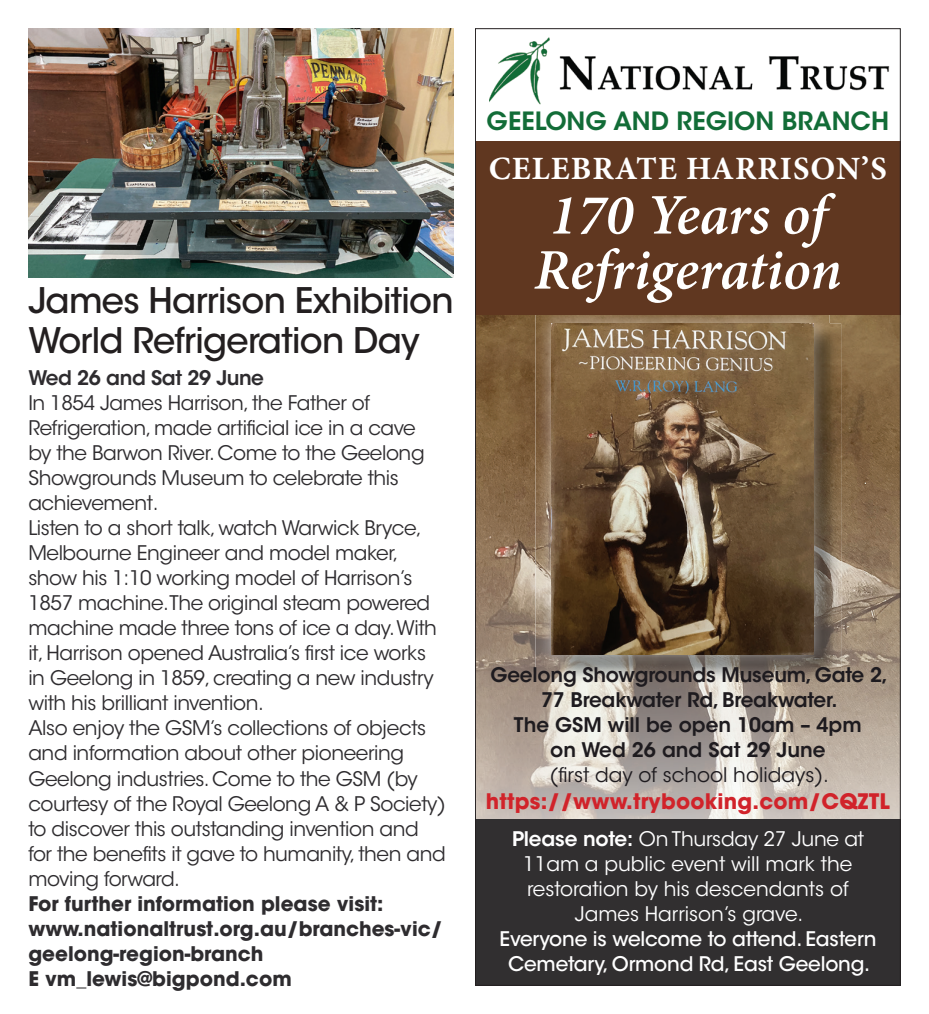
<style>
.page{position:relative;width:929px;height:1014px;background:#fff}
.page>*{position:absolute;margin:0;border:0;box-sizing:border-box;transform-origin:0 0}
.t1{font:italic 600 57.5px/55px "Minion Pro";color:#fff}
.t2{font:500 35px "ITC Avant Garde Std";letter-spacing:-.02em;color:#231f20}
.t3{font:700 32.5px "Minion Pro";letter-spacing:.03em;color:#fff}
.t4{font:600 25px "ITC Avant Garde Std";color:#126c37}
.t5{font:700 21.25px "ITC Avant Garde Std";letter-spacing:.01em;color:#d1232a}
.t6{font:20px/25px "ITC Avant Garde Std";letter-spacing:-.02em;color:#2e2c2f}
.t7{font:20px/25px "ITC Avant Garde Std";color:#fff;text-align:center}
.t8{font:600 20px/25px "ITC Avant Garde Std";letter-spacing:-.01em;color:#1e1b1f;text-align:center}
.t9{font:700 20px/25px "ITC Avant Garde Std";color:#2e2c2f}
.t10{font:600 20px "ITC Avant Garde Std";letter-spacing:-.02em;color:#2e2c2f}
.s1{font-weight:400}
.s2{font-weight:600}
.s3{font-weight:500}
</style>
<div class="page">
<img style="left:477px;top:314px;width:421px;height:505px">
<img style="left:489px;top:37px;width:401px;height:68px">
<img style="left:551px;top:323px;width:290px;height:359px">
<img style="left:535px;top:314px;width:294px;height:357px">
<img style="left:551px;top:323px;width:278px;height:348px">
<img style="left:551px;top:324px;width:262px;height:330px">
<div style="left:475px;top:819px;width:425px;height:166px;background:#312f30"></div>
<div style="left:475px;top:141px;width:425px;height:173px;background:#603720"></div>
<img style="left:28px;top:28px;width:426px;height:249px">
<p class="t2" style="left:28px;top:278px;width:427px">James Harrison Exhibition</p>
<p class="t2" style="left:28px;top:318px;width:393px">World Refrigeration Day</p>
<p class="t10" style="left:28px;top:365px;width:237px">Wed 26 and Sat 29 June</p>
<p class="t6" style="left:28px;top:391px;width:397px">In 1854 James Harrison, the Father of Refrigeration, made artificial ice in a cave by the Barwon River. Come to the Geelong Showgrounds Museum to celebrate this achievement.</p>
<p class="t6" style="left:28px;top:516px;width:410px">Listen to a short talk, watch Warwick Bryce, Melbourne Engineer and model maker, show his 1:10 working model of Harrison’s 1857 machine.The original steam powered machine made three tons of ice a day. With it, Harrison opened Australia’s first ice works in Geelong in 1859, creating a new industry with his brilliant invention.</p>
<p class="t6" style="left:28px;top:716px;width:419px">Also enjoy the GSM’s collections of objects and information about other pioneering Geelong industries. Come to the GSM (by courtesy of the Royal Geelong A &amp; P Society) to discover this outstanding invention and for the benefits it gave to humanity, then and moving forward.</p>
<p class="t9" style="left:28px;top:890px;width:356px">For further information please visit:</p>
<p class="t9" style="left:28px;top:915px;width:416px">www.nationaltrust.org.au/branches-vic/ geelong-region-branch<br>E vm_lewis@bigpond.com</p>
<p class="t4" style="left:486px;top:105px;width:404px">GEELONG AND REGION BRANCH</p>
<p class="t3" style="left:488px;top:145px;width:399px">CELEBRATE HARRISON’S</p>
<p class="t1" style="left:534px;top:187px;width:309px">170 Years of<br>Refrigeration</p>
<p class="t8" style="left:490px;top:661px;width:399px">Geelong Showgrounds Museum, Gate 2,<br>77 Breakwater Rd, Breakwater.<br>The GSM will be open 10am – 4pm<br>on Wed 26 and Sat 29 June<br><span class="s1">(first day of school holidays).</span></p>
<p class="t5" style="left:485px;top:787px;width:405px">https://www.trybooking.com/CQZTL</p>
<p class="t7" style="left:499px;top:826px;width:378px"><span class="s2">Please note:</span> On Thursday 27 June at 11am a public event will mark the restoration by his descendants of James Harrison’s grave.<br><span class="s3">Everyone is welcome to attend. Eastern Cemetary, Ormond Rd, East Geelong.</span></p>
</div>
